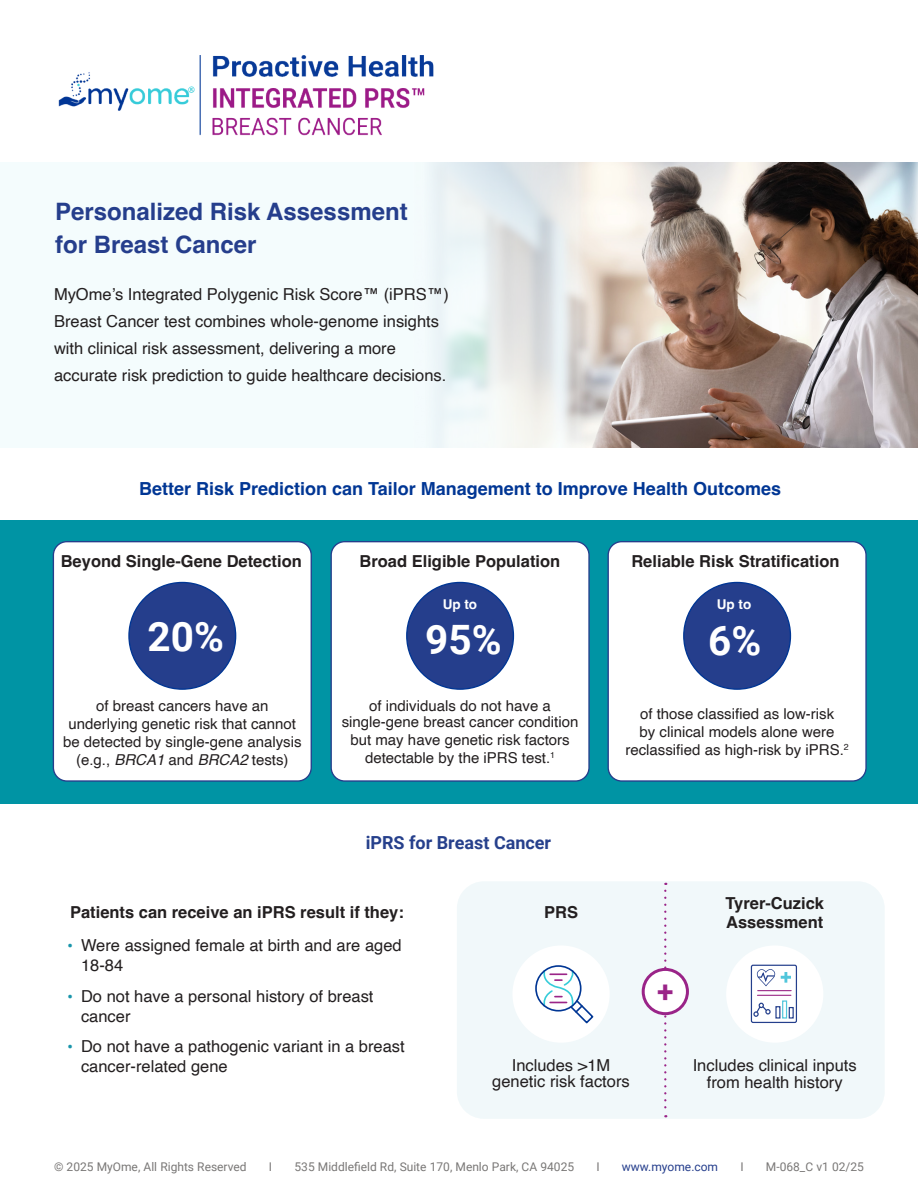
<style>
.page{position:relative;width:918px;height:1188px;background:#fff}
.page>*{position:absolute;margin:0;border:0;box-sizing:border-box;transform-origin:0 0}
.Bullets{font:700 40.5px "Roboto";color:#fff}
.Bullets-2{font:700 30px "Roboto";color:#9a2488}
.Instruction_copy{font:700 24px/33px "Helvetica";color:#253e8c}
.Copy{font:700 18px "Helvetica";color:#003694}
.Bullets-3{font:700 18px "Roboto";color:#26408c}
.Copy-2{font:16.5px/27px "Helvetica";color:#231f20}
.Back_page_copy_left_justified{font:700 16.5px "Helvetica";color:#231f20}
.Bodycopy{font:700 16.5px "Helvetica";color:#231f20}
.Copy-3{font:700 16.5px "Helvetica";color:#231f20}
.Bodycopy-2{font:15px/18px "Helvetica";color:#231f20;text-align:center}
.Bodycopy-3{font:700 13.5px "Helvetica";color:#fff}
.t1{font:12px "Roboto";color:#797776}
.t2{font:12px "Roboto";color:#253e8c}
.s1{font-style:italic}
.s2{font-family:"Roboto";font-weight:700;font-size:15px;color:#1995ab}
</style>
<div class="page">
<img style="left:58px;top:56px;width:376px;height:80px">
<div style="left:0;top:520px;width:918px;height:283px;background:#0094a4"></div>
<div style="left:53px;top:542px;width:258px;height:239px;background:#fff;border-radius:14px"></div>
<div style="left:53px;top:541px;width:259px;height:241px;border:1px solid #253e8c;border-radius:14px"></div>
<div style="left:608px;top:542px;width:258px;height:239px;background:#fff;border-radius:14px"></div>
<div style="left:608px;top:541px;width:259px;height:241px;border:1px solid #253e8c;border-radius:14px"></div>
<div style="left:331px;top:542px;width:258px;height:239px;background:#fff;border-radius:14px"></div>
<div style="left:331px;top:541px;width:259px;height:241px;border:1px solid #253e8c;border-radius:14px"></div>
<img style="left:0;top:162px;width:918px;height:286px">
<div style="left:407px;top:582px;width:106px;height:107px;background:#253e8c;border-radius:50%"></div>
<div style="left:684px;top:582px;width:106px;height:107px;background:#253e8c;border-radius:50%"></div>
<div style="left:129px;top:582px;width:107px;height:107px;background:#253e8c;border-radius:50%"></div>
<div style="left:457px;top:881px;width:428px;height:238px;background:#f1f8fa;border-radius:27px"></div>
<svg style="left:664px;top:891px;width:2px;height:226px"></svg>
<div style="left:643px;top:969px;width:44px;height:45px;background:#fff;border-radius:50%"></div>
<div style="left:642px;top:968px;width:47px;height:47px;border:3px solid #9a2488;border-radius:50%"></div>
<div style="left:512px;top:945px;width:98px;height:98px;background:#fff;border-radius:50%"></div>
<svg style="left:543px;top:969px;width:51px;height:55px"></svg>
<div style="left:535px;top:965px;width:47px;height:47px;border:2px solid #003694;border-radius:50%"></div>
<div style="left:726px;top:945px;width:97px;height:98px;background:#fff;border-radius:50%"></div>
<div style="left:751px;top:965px;width:46px;height:58px;border:1px solid #243f8c;border-radius:2px"></div>
<svg style="left:781px;top:972px;width:10px;height:11px"></svg>
<hr style="left:758px;top:990px;width:33px;height:1px;background:#a23a8f">
<hr style="left:758px;top:995px;width:33px;height:1px;background:#a23a8f">
<div style="left:775px;top:1006px;width:5px;height:13px;border:1px solid #243f8c"></div>
<div style="left:782px;top:1000px;width:5px;height:19px;border:1px solid #51c6db"></div>
<div style="left:789px;top:1007px;width:5px;height:12px;border:1px solid #243f8c"></div>
<svg style="left:753px;top:1003px;width:18px;height:14px"></svg>
<svg style="left:757px;top:969px;width:18px;height:17px"></svg>
<p class="Instruction_copy" style="left:55px;top:198px;width:354px">Personalized Risk Assessment for Breast Cancer</p>
<p class="Copy-2" style="left:54px;top:281px;width:396px">MyOme’s Integrated Polygenic Risk Score™ (iPRS™)<br>Breast Cancer test combines whole-genome insights with clinical risk assessment, delivering a more accurate risk prediction to guide healthcare decisions.</p>
<p class="Copy" style="left:139px;top:477px;width:643px">Better Risk Prediction can Tailor Management to Improve Health Outcomes</p>
<p class="Back_page_copy_left_justified" style="left:61px;top:552px;width:243px">Beyond Single-Gene Detection</p>
<p class="Back_page_copy_left_justified" style="left:360px;top:552px;width:202px">Broad Eligible Population</p>
<p class="Back_page_copy_left_justified" style="left:631px;top:552px;width:210px">Reliable Risk Stratification</p>
<p class="Bodycopy-3" style="left:443px;top:596px;width:36px">Up to</p>
<p class="Bodycopy-3" style="left:717px;top:596px;width:36px">Up to</p>
<p class="Bullets" style="left:148px;top:608px;width:78px">20%</p>
<p class="Bullets" style="left:425px;top:611px;width:78px">95%</p>
<p class="Bullets" style="left:708px;top:612px;width:55px">6%</p>
<p class="Bodycopy-2" style="left:63px;top:697px;width:240px">of breast cancers have an underlying genetic risk that cannot be detected by single-gene analysis (e.g., <span class="s1">BRCA1</span> and <span class="s1">BRCA2</span> tests)</p>
<p class="Bodycopy-2" style="left:369px;top:697px;width:183px">of individuals do not have a</p>
<p class="Bodycopy-2" style="left:342px;top:713px;width:238px">single-gene breast cancer condition but may have genetic risk factors detectable by the iPRS test.<sup>1</sup></p>
<p class="Bodycopy-2" style="left:625px;top:706px;width:225px">of those classified as low-risk<br>by clinical models alone were reclassified as high-risk by iPRS.<sup>2</sup></p>
<p class="Bullets-3" style="left:366px;top:830px;width:187px">iPRS for Breast Cancer</p>
<p class="Bodycopy" style="left:70px;top:902px;width:335px">Patients can receive an iPRS result if they:</p>
<p class="Copy-2" style="left:81px;top:936px;width:322px;line-height:20.2px;text-indent:-14px"><span class="s2">•</span> Were assigned female at birth and are aged<br>18-84</p>
<p class="Copy-2" style="left:81px;top:986px;width:294px;line-height:20.2px;text-indent:-14px"><span class="s2">•</span> Do not have a personal history of breast cancer</p>
<p class="Copy-2" style="left:81px;top:1037px;width:325px;line-height:20.2px;text-indent:-14px"><span class="s2">•</span> Do not have a pathogenic variant in a breast cancer-related gene</p>
<p class="Copy-3" style="left:544px;top:902px;width:35px">PRS</p>
<p class="Copy-3" style="left:725px;top:893px;width:100px">Tyrer-Cuzick</p>
<p class="Copy-3" style="left:726px;top:912px;width:99px">Assessment</p>
<p class="Copy-2" style="left:492px;top:1057px;width:139px;line-height:16.5px;text-align:center">Includes &gt;1M genetic risk factors</p>
<p class="Bullets-2" style="left:657px;top:971px;width:18px">+</p>
<p class="Copy-2" style="left:693px;top:1052px;width:166px">Includes clinical inputs</p>
<p class="Copy-2" style="left:707px;top:1069px;width:137px">from health history</p>
<p class="t1" style="left:54px;top:1159px;width:194px">© 2025 MyOme, All Rights Reserved</p>
<p class="t1" style="left:269px;top:1159px;width:5px">I</p>
<p class="t1" style="left:295px;top:1159px;width:281px">535 Middlefield Rd, Suite 170, Menlo Park, CA 94025</p>
<p class="t1" style="left:596px;top:1159px;width:5px">I</p>
<p class="t2" style="left:622px;top:1159px;width:98px">www.myome.com</p>
<p class="t1" style="left:740px;top:1159px;width:5px">I</p>
<p class="t1" style="left:766px;top:1159px;width:100px">M-068_C v1 02/25</p>
</div>
